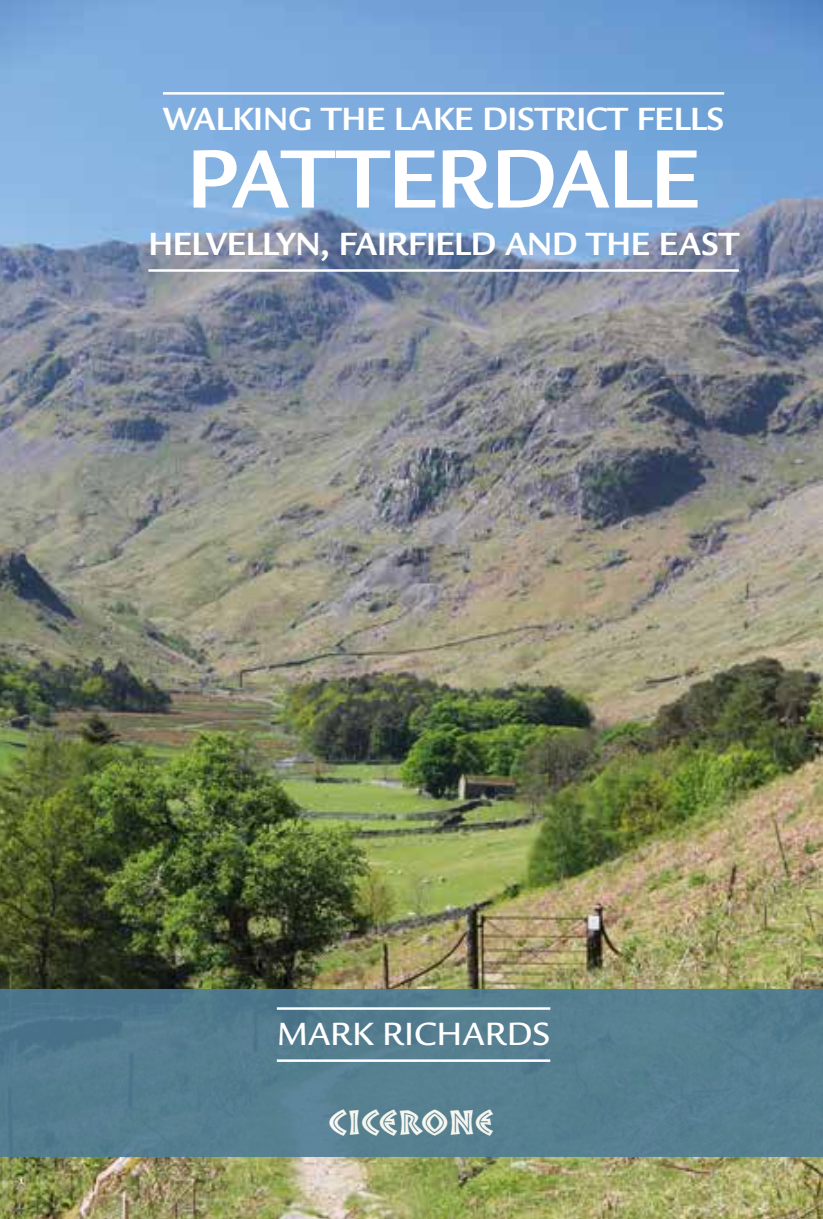
<style>
.page{position:relative;width:823px;height:1219px;background:#fff}
.page>*{position:absolute;margin:0;border:0;box-sizing:border-box;transform-origin:0 0}
.t1{font:700 90px "Legacy Sans";letter-spacing:-.015em;color:#fff;scale:.95 1}
.t2{font:36.25px "Pompeia Inline";color:#fff}
.t3{font:700 35px "Legacy Sans";color:#fff;scale:.95 1}
.t4{font:500 35px "Legacy Sans";color:#fff}
</style>
<div class="page">
<img style="left:0;top:0;width:822px;height:1219px">
<hr style="left:163px;top:92px;width:560px;height:3px;background:#fff">
<hr style="left:148px;top:269px;width:590px;height:3px;background:#fff">
<div style="left:0;top:990px;width:822px;height:167px;background:#557f90"></div>
<hr style="left:277px;top:1007px;width:273px;height:3px;background:#fff">
<hr style="left:277px;top:1059px;width:273px;height:3px;background:#fff">
<p class="t3" style="left:163px;top:99px;width:592px">WALKING THE LAKE DISTRICT FELLS</p>
<h1 class="t1" style="left:187px;top:127px;width:540px">PATTERDALE</h1>
<p class="t3" style="left:148px;top:224px;width:622px">HELVELLYN, FAIRFIELD AND THE EAST</p>
<p class="t4" style="left:277px;top:1014px;width:275px">MARK RICHARDS</p>
<p class="t2" style="left:328px;top:1101px;width:167px">CICERONE</p>
</div>
